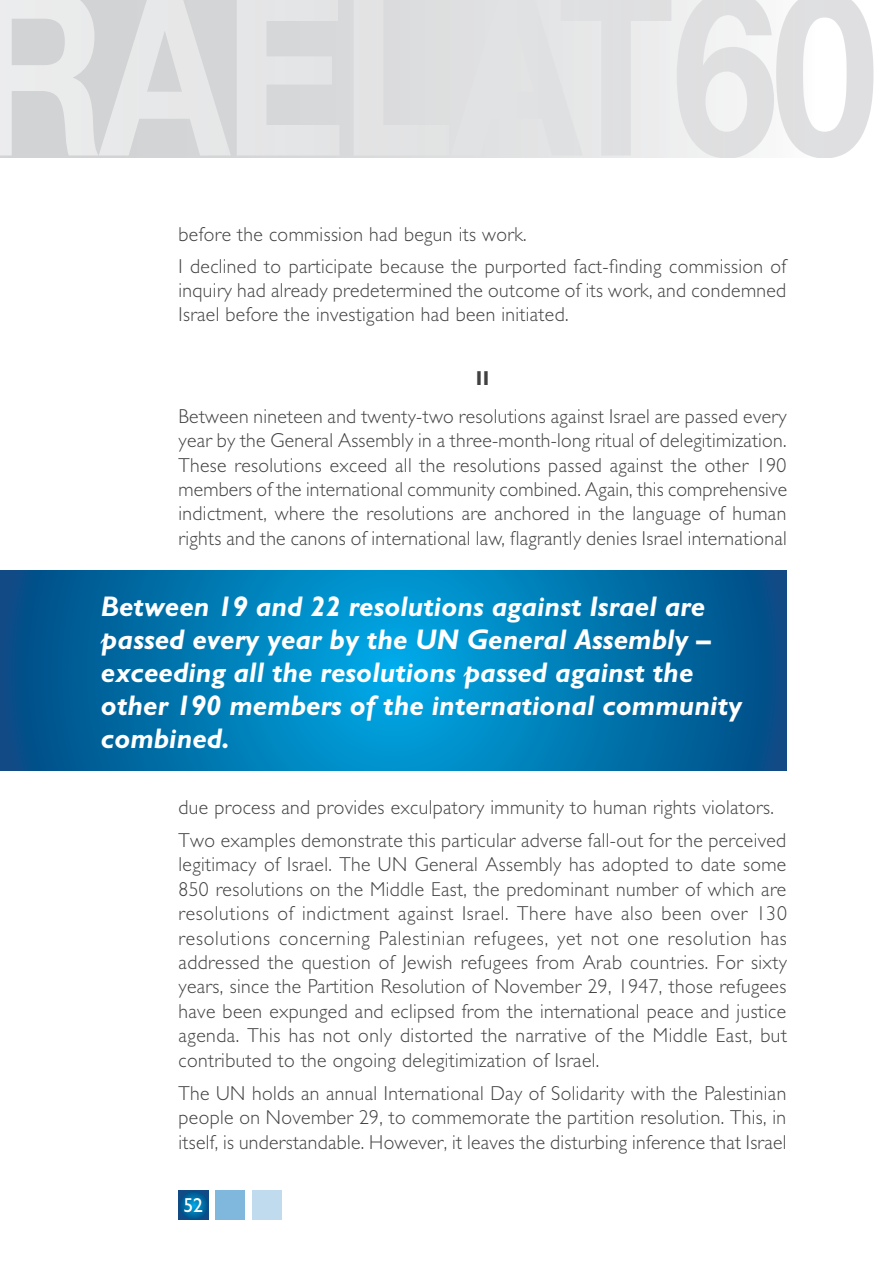
<style>
.page{position:relative;width:893px;height:1263px;background:#fff}
.page>*{position:absolute;margin:0;border:0;box-sizing:border-box;transform-origin:0 0}
.t1{font:italic 700 28.5px/33px "Gentle Sans";color:#fff}
.t2{font:300 20.25px/24.5px "Gentle Sans";letter-spacing:.02em;color:#414142}
.t3{font:700 20.25px "Gentle Sans";color:#414142}
.t4{font:20.25px "Gentle Sans";color:#fff}
</style>
<div class="page">
<svg style="left:0;top:571px;width:787px;height:200px;background:#0077b0"></svg>
<svg style="left:776px;top:0;width:98px;height:157px"></svg>
<svg style="left:0;top:0;width:774px;height:157px;background:#e0e1e2"></svg>
<svg style="left:179px;top:1190px;width:29px;height:30px"></svg>
<div style="left:216px;top:1190px;width:29px;height:30px;background:#80b8dd"></div>
<div style="left:253px;top:1190px;width:29px;height:30px;background:#c0dbee"></div>
<p class="t2" style="left:179px;top:218px;width:609px;line-height:32.5px">before the commission had begun its work.<br>I declined to participate because the purported fact-finding commission of</p>
<p class="t2" style="left:179px;top:278px;width:609px;line-height:24px">inquiry had already predetermined the outcome of its work, and condemned<br>Israel before the investigation had been initiated.</p>
<p class="t3" style="left:476px;top:367px;width:15px">II</p>
<p class="t2" style="left:179px;top:403px;width:610px;text-align:justify">Between nineteen and twenty-two resolutions against Israel are passed every year by the General Assembly in a three-month-long ritual of delegitimization.<br>These resolutions exceed all the resolutions passed against the other 190 members of the international community combined. Again, this comprehensive indictment, where the resolutions are anchored in the language of human rights and the canons of international law, flagrantly denies Israel international</p>
<h1 class="t1" style="left:101px;top:589px;width:643px">Between 19 and 22 resolutions against Israel are passed every year by the UN General Assembly – exceeding all the resolutions passed against the other 190 members of the international community combined.</h1>
<p class="t2" style="left:179px;top:790px;width:609px;line-height:33px">due process and provides exculpatory immunity to human rights violators.<br>Two examples demonstrate this particular adverse fall-out for the perceived</p>
<p class="t2" style="left:179px;top:852px;width:610px;text-align:justify">legitimacy of Israel. The UN General Assembly has adopted to date some 850 resolutions on the Middle East, the predominant number of which are resolutions of indictment against Israel. There have also been over 130 resolutions concerning Palestinian refugees, yet not one resolution has addressed the question of Jewish refugees from Arab countries. For sixty years, since the Partition Resolution of November 29, 1947, those refugees have been expunged and eclipsed from the international peace and justice agenda. This has not only distorted the narrative of the Middle East, but contributed to the ongoing delegitimization of Israel.</p>
<p class="t2" style="left:179px;top:1080px;width:609px;text-align:justify">The UN holds an annual International Day of Solidarity with the Palestinian people on November 29, to commemorate the partition resolution. This, in itself, is understandable. However, it leaves the disturbing inference that Israel</p>
<p class="t4" style="left:183px;top:1193px;width:21px">52</p>
</div>
